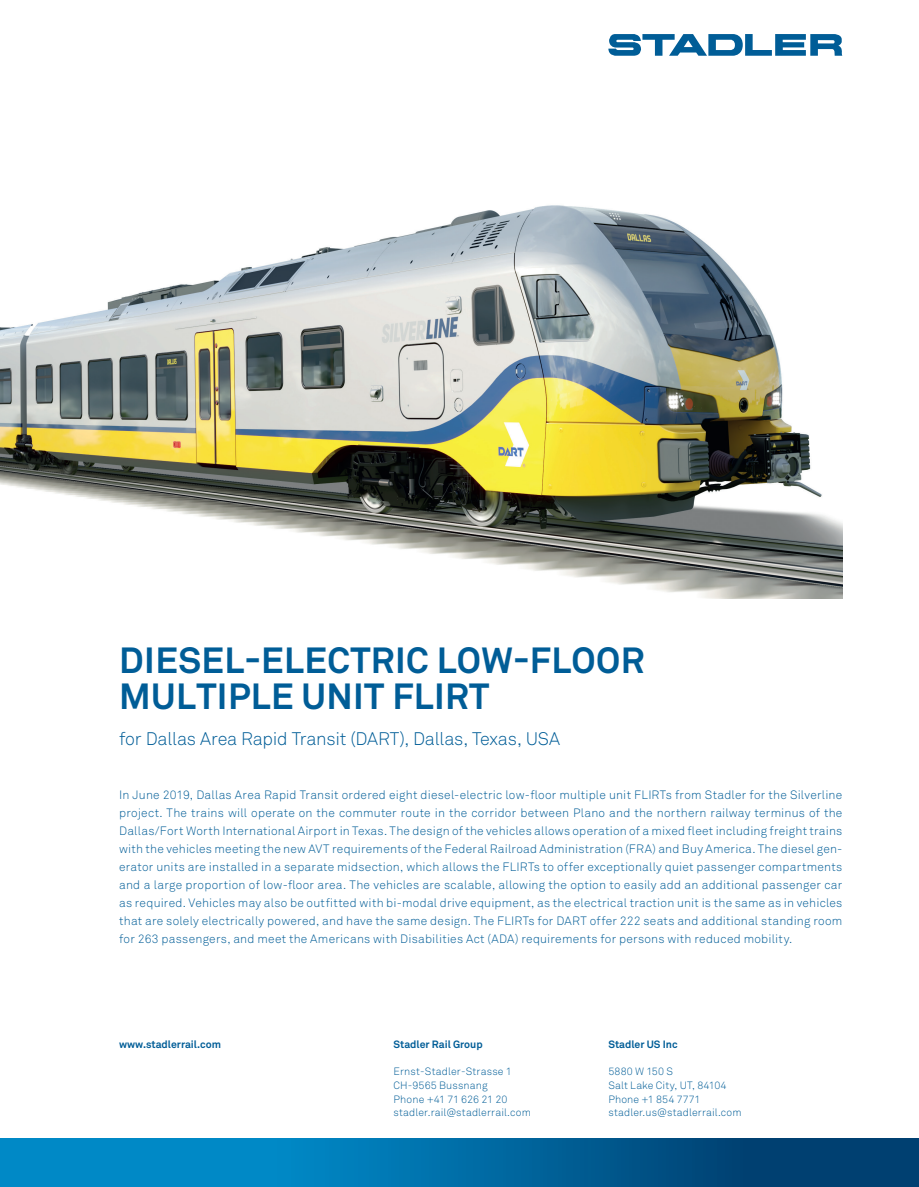
<style>
.page{position:relative;width:919px;height:1187px;background:#fff}
.page>*{position:absolute;margin:0;border:0;box-sizing:border-box;transform-origin:0 0}
.t1{font:700 36px/36px "Akkurat Pro";letter-spacing:.01em;color:#005d97}
.t2{font:300 18px "Akkurat Pro";letter-spacing:-.015em;color:#005d97}
.t3{font:300 12px/18px "Akkurat Pro";letter-spacing:.02em;color:#005d97;text-align:justify}
.t4{font:300 10.5px/13.5px "Akkurat Pro";letter-spacing:.015em;color:#005d97}
.t5{font:700 10.5px "Akkurat Pro";color:#005d97}
</style>
<div class="page">
<img style="left:0;top:205px;width:842px;height:393px">
<svg style="left:608px;top:34px;width:234px;height:22px"></svg>
<svg style="left:0;top:1138px;width:918px;height:48px;background:#0069a1"></svg>
<h1 class="t1" style="left:119px;top:641px;width:526px">DIESEL-ELECTRIC LOW-FLOOR<br>MULTIPLE UNIT FLIRT</h1>
<h2 class="t2" style="left:119px;top:728px;width:442px">for Dallas Area Rapid Transit (DART), Dallas, Texas, USA</h2>
<p class="t3" style="left:119px;top:785px;width:724px">In June 2019, Dallas Area Rapid Transit ordered eight diesel-electric low-floor multiple unit FLIRTs from Stadler for the Silverline project. The trains will operate on the commuter route in the corridor between Plano and the northern railway terminus of the Dallas/Fort Worth International Airport in Texas. The design of the vehicles allows operation of a mixed fleet including freight trains with the vehicles meeting the new AVT requirements of the Federal Railroad Administration (FRA) and Buy America. The diesel gen&shy;erator units are installed in a separate midsection, which allows the FLIRTs to offer exceptionally quiet passenger compartments and a large proportion of low-floor area. The vehicles are scalable, allowing the option to easily add an additional passenger car as required. Vehicles may also be outfitted with bi-modal drive equipment, as the electrical traction unit is the same as in vehicles that are solely electrically powered, and have the same design. The FLIRTs for DART offer 222 seats and additional standing room for 263 passengers, and meet the Americans with Disabilities Act (ADA) requirements for persons with reduced mobility.</p>
<p class="t5" style="left:119px;top:1038px;width:103px">www.stadlerrail.com</p>
<p class="t5" style="left:393px;top:1038px;width:91px">Stadler Rail Group</p>
<p class="t4" style="left:393px;top:1064px;width:139px">Ernst-Stadler-Strasse 1<br>CH-9565 Bussnang<br>Phone +41 71 626 21 20 stadler.rail@stadlerrail.com</p>
<p class="t5" style="left:608px;top:1038px;width:71px">Stadler US Inc</p>
<p class="t4" style="left:608px;top:1064px;width:135px">5880 W 150 S<br>Salt Lake City, UT, 84104<br>Phone +1 854 7771 stadler.us@stadlerrail.com</p>
</div>
